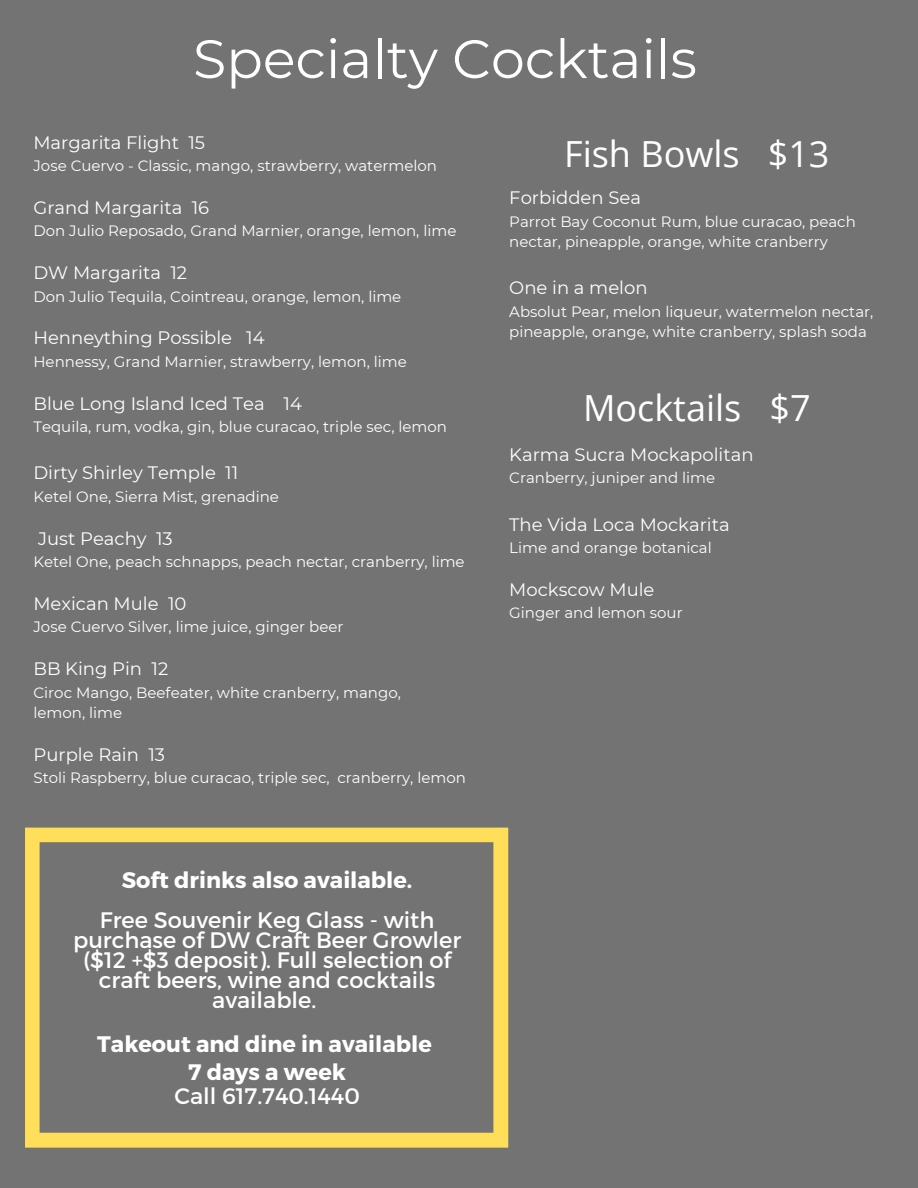
<style>
.page{position:relative;width:918px;height:1188px;background:#737373}
.page>*{position:absolute;margin:0;border:0;box-sizing:border-box;transform-origin:0 0}
.t1{font:54px "Montserrat";color:#fff}
.t2{font:36px "Open Sans";color:#fff}
.t3{font:22.35px/20px "Montserrat";color:#fff;text-align:center}
.t4{font:700 22.35px/28.2px "Montserrat";color:#fff;text-align:center}
.t5{font:18px "Montserrat";color:#fff}
.t6{font:15px/20.2px "Montserrat";color:#fff}
</style>
<div class="page">
<svg style="left:25px;top:828px;width:483px;height:320px"></svg>
<h1 class="t1" style="left:193px;top:26px;width:505px">Specialty Cocktails</h1>
<p class="t5" style="left:33px;top:131px;width:173px">Margarita Flight 15</p>
<p class="t6" style="left:33px;top:156px;width:405px">Jose Cuervo - Classic, mango, strawberry, watermelon</p>
<p class="t5" style="left:33px;top:196px;width:177px">Grand Margarita 16</p>
<p class="t6" style="left:33px;top:221px;width:424px">Don Julio Reposado, Grand Marnier, orange, lemon, lime</p>
<p class="t5" style="left:33px;top:262px;width:155px">DW Margarita 12</p>
<p class="t6" style="left:33px;top:286px;width:369px">Don Julio Tequila, Cointreau, orange, lemon, lime</p>
<p class="t5" style="left:33px;top:327px;width:233px">Henneything Possible 14</p>
<p class="t6" style="left:33px;top:351px;width:375px">Hennessy, Grand Marnier, strawberry, lemon, lime</p>
<p class="t5" style="left:33px;top:392px;width:270px">Blue Long Island Iced Tea 14</p>
<p class="t6" style="left:33px;top:417px;width:415px">Tequila, rum, vodka, gin, blue curacao, triple sec, lemon</p>
<p class="t5" style="left:33px;top:462px;width:206px">Dirty Shirley Temple 11</p>
<p class="t6" style="left:33px;top:486px;width:247px">Ketel One, Sierra Mist, grenadine</p>
<p class="t5" style="left:38px;top:527px;width:136px">Just Peachy 13</p>
<p class="t6" style="left:33px;top:552px;width:433px">Ketel One, peach schnapps, peach nectar, cranberry, lime</p>
<p class="t5" style="left:33px;top:592px;width:155px">Mexican Mule 10</p>
<p class="t6" style="left:33px;top:617px;width:312px">Jose Cuervo Silver, lime juice, ginger beer</p>
<p class="t5" style="left:33px;top:658px;width:136px">BB King Pin 12</p>
<p class="t6" style="left:33px;top:682px;width:369px">Ciroc Mango, Beefeater, white cranberry, mango, lemon, lime</p>
<p class="t5" style="left:33px;top:743px;width:133px">Purple Rain 13</p>
<p class="t6" style="left:33px;top:768px;width:434px">Stoli Raspberry, blue curacao, triple sec, cranberry, lemon</p>
<h3 class="t4" style="left:122px;top:865px;width:292px">Soft drinks also available.</h3>
<h3 class="t3" style="left:73px;top:909px;width:390px">Free Souvenir Keg Glass - with purchase of DW Craft Beer Growler ($12 +$3 deposit). Full selection of craft beers, wine and cocktails available.</h3>
<h3 class="t4" style="left:97px;top:1029px;width:336px">Takeout and dine in available<br>7 days a week</h3>
<h3 class="t3" style="left:174px;top:1085px;width:187px">Call 617.740.1440</h3>
<h2 class="t2" style="left:564px;top:129px;width:267px">Fish Bowls $13</h2>
<p class="t5" style="left:509px;top:187px;width:133px">Forbidden Sea</p>
<p class="t6" style="left:509px;top:211px;width:348px">Parrot Bay Coconut Rum, blue curacao, peach nectar, pineapple, orange, white cranberry</p>
<p class="t5" style="left:509px;top:277px;width:140px">One in a melon</p>
<p class="t6" style="left:509px;top:301px;width:366px">Absolut Pear, melon liqueur, watermelon nectar, pineapple, orange, white cranberry, splash soda</p>
<h2 class="t2" style="left:583px;top:382px;width:229px">Mocktails $7</h2>
<p class="t5" style="left:509px;top:443px;width:246px">Karma Sucra Mockapolitan</p>
<p class="t6" style="left:509px;top:468px;width:207px">Cranberry, juniper and lime</p>
<p class="t5" style="left:509px;top:513px;width:222px">The Vida Loca Mockarita</p>
<p class="t6" style="left:509px;top:538px;width:204px">Lime and orange botanical</p>
<p class="t5" style="left:509px;top:578px;width:147px">Mockscow Mule</p>
<p class="t6" style="left:509px;top:603px;width:175px">Ginger and lemon sour</p>
</div>
